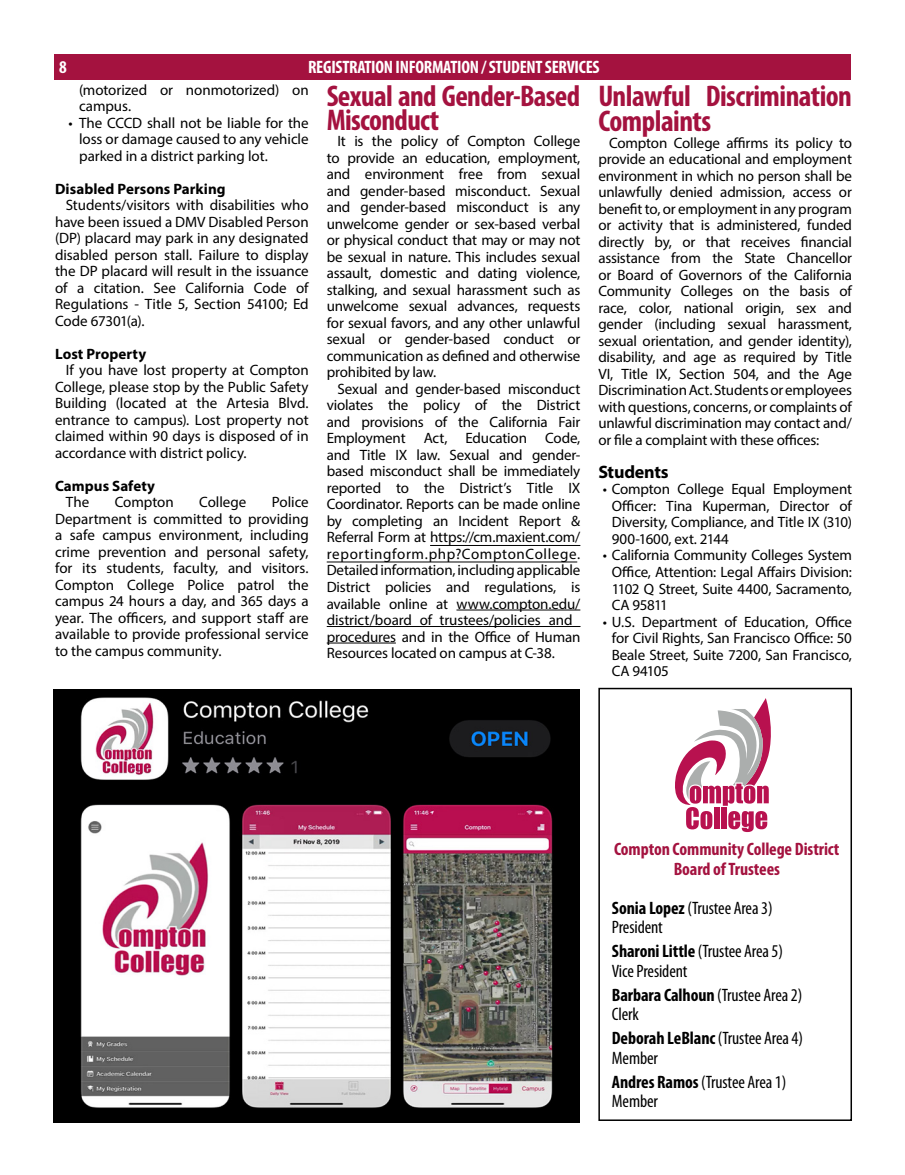
<style>
.page{position:relative;width:905px;height:1175px;background:#fff}
.page>*{position:absolute;margin:0;border:0;box-sizing:border-box;transform-origin:0 0}
.t1{font:700 condensed 30px/24px "Myriad Pro";letter-spacing:-.02em;color:#a4123f}
.t2{font:condensed 18px/19.5px "Myriad Pro";letter-spacing:-.005em;color:#000}
.t3{font:700 condensed 18px/19.5px "Myriad Pro";letter-spacing:-.005em;color:#a4123f;text-align:center}
.t4{font:700 condensed 18px "Myriad Pro";letter-spacing:-.015em;color:#fff}
.t5{font:700 18px "Myriad Pro";letter-spacing:-.01em;color:#000}
.t6{font:15px/16.5px "Myriad Pro";letter-spacing:-.01em;color:#000;text-align:justify}
.t7{font:700 15px "Myriad Pro";letter-spacing:.005em;color:#000}
.s1{font-weight:700}
</style>
<div class="page">
<div style="left:54px;top:54px;width:796px;height:25px;background:#a4123f"></div>
<div style="left:598px;top:688px;width:254px;height:432px;border:2px solid #000"></div>
<svg style="left:675px;top:698px;width:95px;height:134px"></svg>
<img style="left:54px;top:689px;width:525px;height:433px">
<hr style="left:430px;top:545px;width:150px;height:1px;background:#000">
<hr style="left:327px;top:561px;width:250px;height:1px;background:#000">
<hr style="left:456px;top:609px;width:124px;height:1px;background:#000">
<hr style="left:327px;top:626px;width:253px;height:1px;background:#000">
<hr style="left:327px;top:642px;width:69px;height:1px;background:#000">
<p class="t4" style="left:59px;top:56px;width:9px">8</p>
<p class="t4" style="left:308px;top:56px;width:293px">REGISTRATION INFORMATION / STUDENT SERVICES</p>
<p class="t6" style="left:79px;top:81px;width:231px">(motorized or nonmotorized) on campus.</p>
<p class="t6" style="left:79px;top:114px;width:231px;text-indent:-10px">• The CCCD shall not be liable for the loss or damage caused to any vehicle parked in a district parking lot.</p>
<p class="t7" style="left:55px;top:179px;width:172px">Disabled Persons Parking</p>
<p class="t6" style="left:55px;top:196px;width:255px;text-indent:11px">Students/visitors with disabilities who have been issued a DMV Disabled Person (DP) placard may park in any designated disabled person stall. Failure to display the DP placard will result in the issuance of a citation. See California Code of Regulations - Title 5, Section 54100; Ed Code 67301(a).</p>
<p class="t7" style="left:55px;top:344px;width:93px">Lost Property</p>
<p class="t6" style="left:55px;top:361px;width:255px;text-indent:11px">If you have lost property at Compton College, please stop by the Public Safety Building (located at the Artesia Blvd. entrance to campus). Lost property not claimed within 90 days is disposed of in accordance with district policy.</p>
<p class="t7" style="left:55px;top:476px;width:102px">Campus Safety</p>
<p class="t6" style="left:66px;top:493px;width:25px">The</p>
<p class="t6" style="left:115px;top:493px;width:60px">Compton</p>
<p class="t6" style="left:199px;top:493px;width:49px">College</p>
<p class="t6" style="left:55px;top:493px;width:255px;text-indent:217px">Police Department is committed to providing a safe campus environment, including crime prevention and personal safety, for its students, faculty, and visitors.<br>Compton College Police patrol the campus 24 hours a day, and 365 days a year. The officers, and support staff are available to provide professional service to the campus community.</p>
<h1 class="t1" style="left:327px;top:83px;width:255px">Sexual and Gender-Based<br>Misconduct</h1>
<p class="t6" style="left:327px;top:133px;width:255px;text-indent:11px">It is the policy of Compton College to provide an education, employment, and environment free from sexual and gender-based misconduct. Sexual and gender-based misconduct is any unwelcome gender or sex-based verbal or physical conduct that may or may not be sexual in nature. This includes sexual assault, domestic and dating violence, stalking, and sexual harassment such as unwelcome sexual advances, requests for sexual favors, and any other unlawful sexual or gender-based conduct or communication as defined and otherwise prohibited by law.</p>
<p class="t6" style="left:327px;top:380px;width:255px;text-indent:11px">Sexual and gender-based misconduct violates the policy of the District and provisions of the California Fair Employment Act, Education Code, and Title IX law. Sexual and gender&shy;based misconduct shall be immediately reported to the District’s Title IX Coordinator. Reports can be made online by completing an Incident Report &amp; Referral Form at https://cm.maxient.com/ reportingform.php?ComptonCollege.<br>Detailed information, including applicable District policies and regulations, is available online at www.compton.edu/ district/board_of_trustees/policies_and_ procedures and in the Office of Human Resources located on campus at C-38.</p>
<h1 class="t1" style="left:598px;top:82px;width:255px;line-height:25.5px">Unlawful Discrimination<br>Complaints</h1>
<p class="t6" style="left:598px;top:134px;width:255px;text-indent:11px">Compton College affirms its policy to provide an educational and employment environment in which no person shall be unlawfully denied admission, access or benefit to, or employment in any program or activity that is administered, funded directly by, or that receives financial assistance from the State Chancellor or Board of Governors of the California Community Colleges on the basis of race, color, national origin, sex and gender (including sexual harassment, sexual orientation, and gender identity), disability, and age as required by Title VI, Title IX, Section 504, and the Age Discrimination Act. Students or employees with questions, concerns, or complaints of unlawful discrimination may contact and/ or file a complaint with these offices:</p>
<p class="t5" style="left:598px;top:460px;width:72px">Students</p>
<p class="t6" style="left:612px;top:481px;width:242px;text-indent:-9px">• Compton College Equal Employment Officer: Tina Kuperman, Director of Diversity, Compliance, and Title IX (310)<br>900-1600, ext. 2144</p>
<p class="t6" style="left:612px;top:547px;width:242px;text-indent:-9px">• California Community Colleges System Office, Attention: Legal Affairs Division:<br>1102 Q Street, Suite 4400, Sacramento, CA 95811</p>
<p class="t6" style="left:612px;top:613px;width:241px;text-indent:-9px">• U.S. Department of Education, Office for Civil Rights, San Francisco Office: 50<br>Beale Street, Suite 7200, San Francisco, CA 94105</p>
<p class="t3" style="left:614px;top:839px;width:227px">Compton Community College District<br>Board of Trustees</p>
<p class="t2" style="left:612px;top:898px;width:162px"><span class="s1">Sonia Lopez</span> (Trustee Area 3)<br>President</p>
<p class="t2" style="left:612px;top:941px;width:173px"><span class="s1">Sharoni Little</span> (Trustee Area 5)<br>Vice President</p>
<p class="t2" style="left:612px;top:985px;width:192px"><span class="s1">Barbara Calhoun</span> (Trustee Area 2)<br>Clerk</p>
<p class="t2" style="left:612px;top:1028px;width:192px"><span class="s1">Deborah LeBlanc</span> (Trustee Area 4)<br>Member</p>
<p class="t2" style="left:612px;top:1072px;width:176px"><span class="s1">Andres Ramos</span> (Trustee Area 1)<br>Member</p>
</div>
